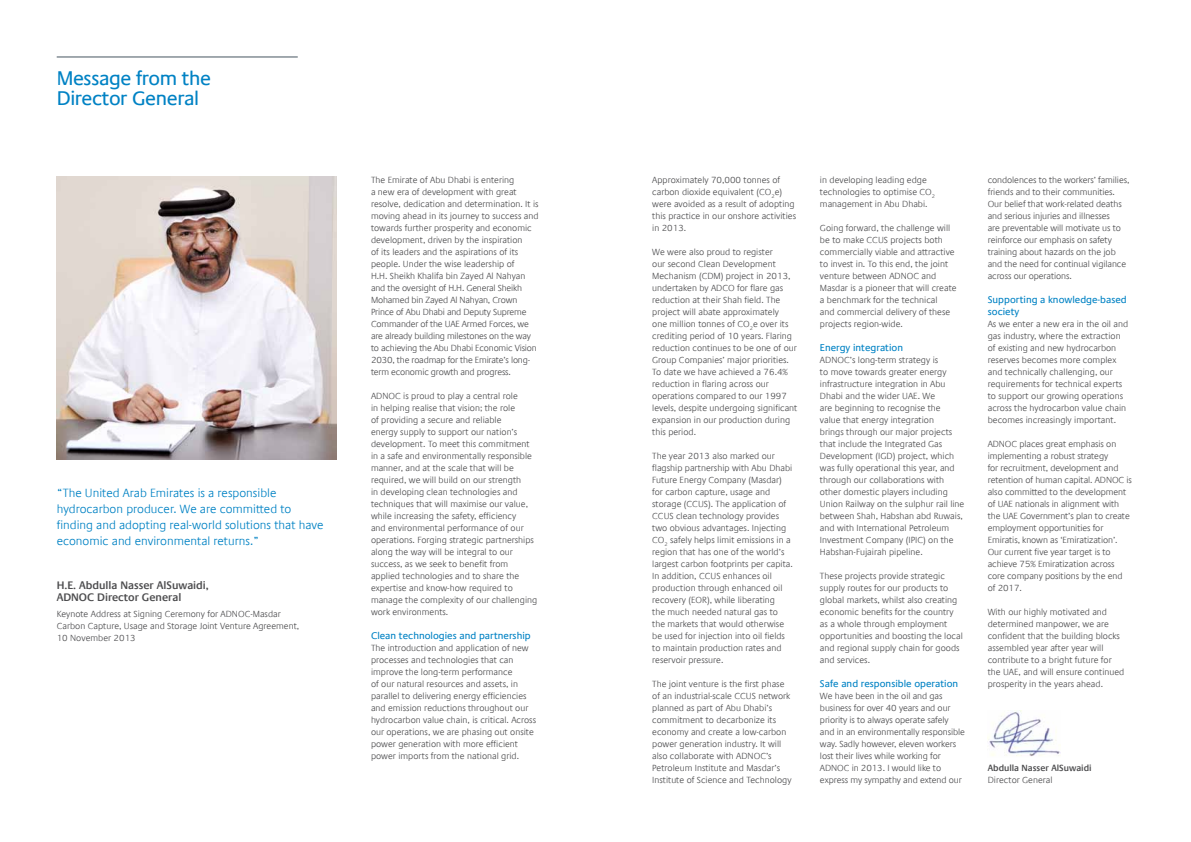
<style>
.page{position:relative;width:1191px;height:842px;background:#fff}
.page>*{position:absolute;margin:0;border:0;box-sizing:border-box;transform-origin:0 0}
.t1{font:20px/20px "Praxis Com";letter-spacing:-.02em;color:#0082c4}
.t2{font:300 12px/16px "Praxis Com";color:#0082c4}
.t3{font:600 11px/12px "Praxis Com";color:#4d4d4f}
.t4{font:10px/12px "Praxis Com";color:#0082c4}
.t5{font:300 9px/12px "Praxis Com";color:#4d4d4f}
.t6{font:600 9px "Praxis Com";color:#4d4d4f}
</style>
<div class="page">
<img style="left:987px;top:710px;width:73px;height:46px">
<hr style="left:57px;top:57px;width:241px;height:1px;background:#455560">
<img style="left:57px;top:176px;width:279px;height:284px">
<h1 class="t1" style="left:57px;top:69px;width:156px">Message from the<br>Director General</h1>
<h2 class="t2" style="left:57px;top:485px;width:268px">“The United Arab Emirates is a responsible hydrocarbon producer. We are committed to finding and adopting real-world solutions that have economic and environmental returns.”</h2>
<p class="t3" style="left:57px;top:579px;width:154px">H.E. Abdulla Nasser AlSuwaidi,<br>ADNOC Director General</p>
<p class="t5" style="left:57px;top:608px;width:244px">Keynote Address at Signing Ceremony for ADNOC-Masdar<br>Carbon Capture, Usage and Storage Joint Venture Agreement,<br>10 November 2013</p>
<p class="t5" style="left:371px;top:174px;width:169px">The Emirate of Abu Dhabi is entering<br>a new era of development with great resolve, dedication and determination. It is moving ahead in its journey to success and towards further prosperity and economic development, driven by the inspiration<br>of its leaders and the aspirations of its people. Under the wise leadership of<br>H.H. Sheikh Khalifa bin Zayed Al Nahyan and the oversight of H.H. General Sheikh Mohamed bin Zayed Al Nahyan, Crown Prince of Abu Dhabi and Deputy Supreme Commander of the UAE Armed Forces, we are already building milestones on the way to achieving the Abu Dhabi Economic Vision 2030, the roadmap for the Emirate’s long&shy;term economic growth and progress.</p>
<p class="t5" style="left:371px;top:390px;width:168px">ADNOC is proud to play a central role<br>in helping realise that vision; the role<br>of providing a secure and reliable<br>energy supply to support our nation’s development. To meet this commitment in a safe and environmentally responsible manner, and at the scale that will be required, we will build on our strength<br>in developing clean technologies and techniques that will maximise our value, while increasing the safety, efficiency<br>and environmental performance of our operations. Forging strategic partnerships along the way will be integral to our success, as we seek to benefit from applied technologies and to share the expertise and know-how required to manage the complexity of our challenging work environments.</p>
<p class="t4" style="left:371px;top:629px;width:161px">Clean technologies and partnership</p>
<p class="t5" style="left:371px;top:642px;width:167px">The introduction and application of new processes and technologies that can improve the long-term performance<br>of our natural resources and assets, in parallel to delivering energy efficiencies and emission reductions throughout our hydrocarbon value chain, is critical. Across our operations, we are phasing out onsite power generation with more efficient power imports from the national grid.</p>
<p class="t5" style="left:652px;top:174px;width:145px">Approximately 70,000 tonnes of carbon dioxide equivalent (CO<sub>2</sub>e) were avoided as a result of adopting this practice in our onshore activities in 2013.</p>
<p class="t5" style="left:652px;top:246px;width:147px">We were also proud to register<br>our second Clean Development<br>Mechanism (CDM) project in 2013, undertaken by ADCO for flare gas reduction at their Shah field. The project will abate approximately<br>one million tonnes of CO<sub>2</sub>e over its crediting period of 10 years. Flaring reduction continues to be one of our<br>Group Companies’ major priorities.<br>To date we have achieved a 76.4% reduction in flaring across our operations compared to our 1997 levels, despite undergoing significant expansion in our production during this period.</p>
<p class="t5" style="left:652px;top:450px;width:142px">The year 2013 also marked our flagship partnership with Abu Dhabi<br>Future Energy Company (Masdar) for carbon capture, usage and storage (CCUS). The application of<br>CCUS clean technology provides two obvious advantages. Injecting<br>CO<sub>2</sub> safely helps limit emissions in a region that has one of the world’s largest carbon footprints per capita.<br>In addition, CCUS enhances oil production through enhanced oil recovery (EOR), while liberating<br>the much needed natural gas to the markets that would otherwise be used for injection into oil fields to maintain production rates and reservoir pressure.</p>
<p class="t5" style="left:652px;top:678px;width:141px">The joint venture is the first phase of an industrial-scale CCUS network planned as part of Abu Dhabi’s commitment to decarbonize its economy and create a low-carbon power generation industry. It will also collaborate with ADNOC’s Petroleum Institute and Masdar’s Institute of Science and Technology</p>
<p class="t5" style="left:820px;top:174px;width:117px">in developing leading edge technologies to optimise CO<sub>2 </sub>management in Abu Dhabi.</p>
<p class="t5" style="left:820px;top:222px;width:138px">Going forward, the challenge will be to make CCUS projects both commercially viable and attractive to invest in. To this end, the joint venture between ADNOC and<br>Masdar is a pioneer that will create a benchmark for the technical<br>and commercial delivery of these projects region-wide.</p>
<p class="t4" style="left:820px;top:341px;width:85px">Energy integration</p>
<p class="t5" style="left:820px;top:354px;width:146px">ADNOC’s long-term strategy is<br>to move towards greater energy infrastructure integration in Abu<br>Dhabi and the wider UAE. We<br>are beginning to recognise the<br>value that energy integration<br>brings through our major projects that include the Integrated Gas<br>Development (IGD) project, which was fully operational this year, and through our collaborations with other domestic players including<br>Union Railway on the sulphur rail line between Shah, Habshan abd Ruwais, and with International Petroleum<br>Investment Company (IPIC) on the<br>Habshan-Fujairah pipeline.</p>
<p class="t5" style="left:820px;top:570px;width:144px">These projects provide strategic supply routes for our products to global markets, whilst also creating economic benefits for the country as a whole through employment opportunities and boosting the local and regional supply chain for goods and services.</p>
<p class="t4" style="left:820px;top:677px;width:140px">Safe and responsible operation</p>
<p class="t5" style="left:820px;top:690px;width:146px">We have been in the oil and gas business for over 40 years and our priority is to always operate safely and in an environmentally responsible way. Sadly however, eleven workers lost their lives while working for ADNOC in 2013. I would like to express my sympathy and extend our</p>
<p class="t5" style="left:987px;top:174px;width:143px">condolences to the workers’ families, friends and to their communities.<br>Our belief that work-related deaths and serious injuries and illnesses<br>are preventable will motivate us to reinforce our emphasis on safety training about hazards on the job and the need for continual vigilance across our operations.</p>
<p class="t4" style="left:987px;top:293px;width:141px">Supporting a knowledge-based society</p>
<p class="t5" style="left:987px;top:318px;width:142px">As we enter a new era in the oil and gas industry, where the extraction of existing and new hydrocarbon reserves becomes more complex and technically challenging, our requirements for technical experts to support our growing operations across the hydrocarbon value chain becomes increasingly important.</p>
<p class="t5" style="left:987px;top:438px;width:146px">ADNOC places great emphasis on implementing a robust strategy<br>for recruitment, development and retention of human capital. ADNOC is also committed to the development of UAE nationals in alignment with the UAE Government’s plan to create employment opportunities for<br>Emiratis, known as ‘Emiratization’.<br>Our current five year target is to achieve 75% Emiratization across core company positions by the end of 2017.</p>
<p class="t5" style="left:987px;top:606px;width:138px">With our highly motivated and determined manpower, we are confident that the building blocks assembled year after year will contribute to a bright future for the UAE, and will ensure continued prosperity in the years ahead.</p>
<p class="t6" style="left:987px;top:763px;width:105px">Abdulla Nasser AlSuwaidi</p>
<p class="t5" style="left:987px;top:774px;width:66px">Director General</p>
</div>
